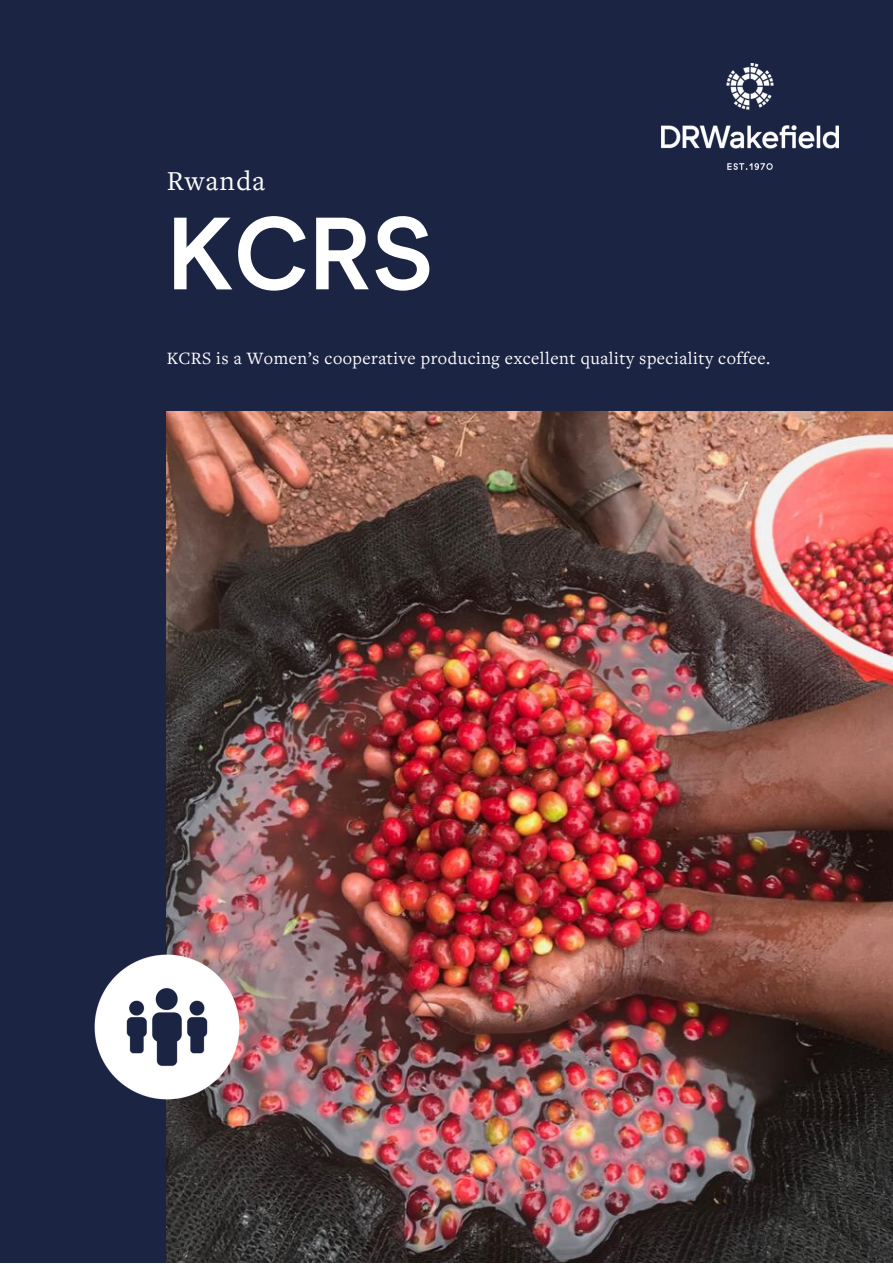
<style>
.page{position:relative;width:893px;height:1264px;background:#fff}
.page>*{position:absolute;margin:0;border:0;box-sizing:border-box;transform-origin:0 0}
.t1{font:700 102.3px "Modern Era";color:#fff}
.t2{font:28.5px "Freight Text";letter-spacing:.045em;color:#fff}
.t3{font:18px "Freight Text";letter-spacing:.025em;color:#fff}
</style>
<div class="page">
<div style="left:0;top:0;width:892px;height:1262px;background:#1c2444"></div>
<img style="left:167px;top:411px;width:725px;height:851px">
<img style="left:662px;top:63px;width:176px;height:107px">
<img style="left:94px;top:936px;width:163px;height:181px">
<h2 class="t2" style="left:167px;top:165px;width:100px">Rwanda</h2>
<h1 class="t1" style="left:167px;top:209px;width:268px">KCRS</h1>
<p class="t3" style="left:167px;top:348px;width:605px">KCRS is a Women’s cooperative producing excellent quality speciality coffee.</p>
</div>
